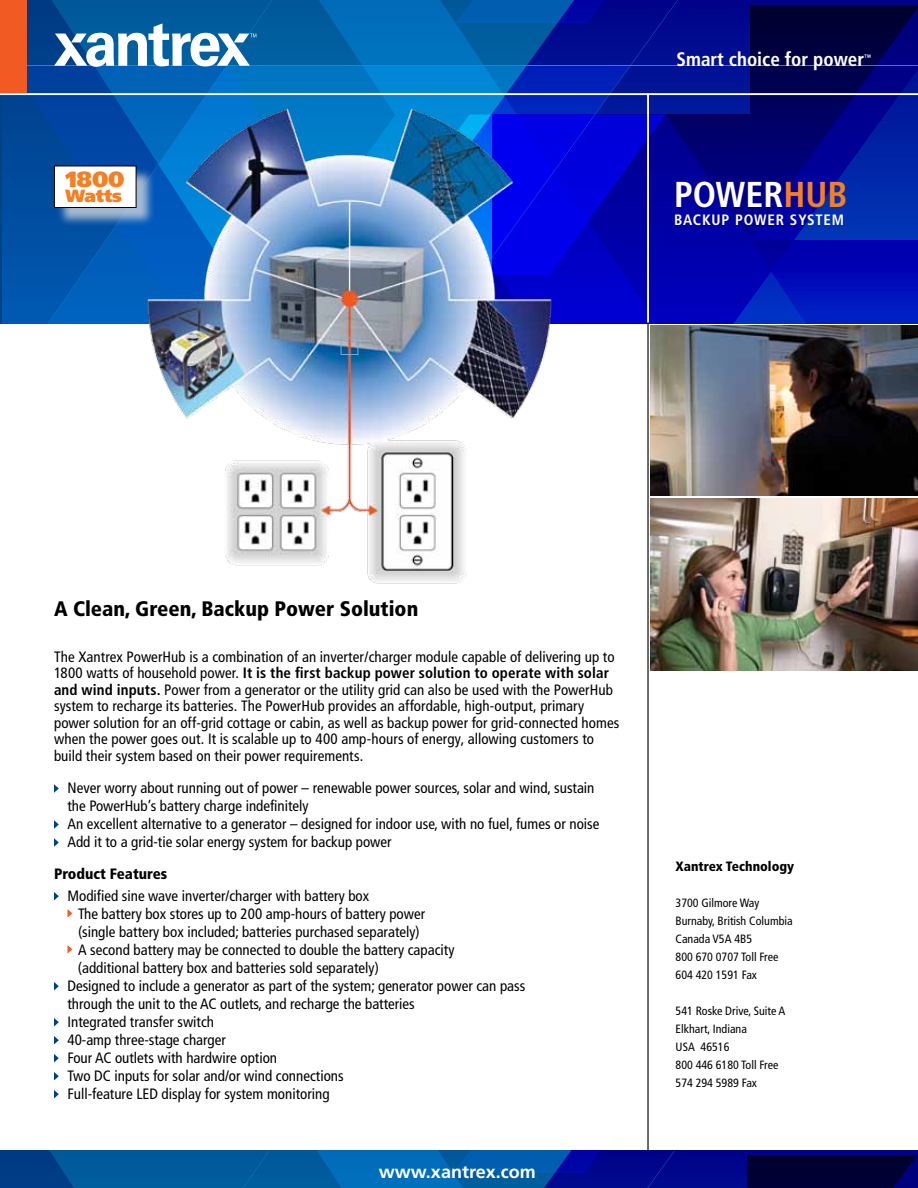
<style>
.page{position:relative;width:918px;height:1188px;background:#fff}
.page>*{position:absolute;margin:0;border:0;box-sizing:border-box;transform-origin:0 0}
.t1{font:700 condensed 36px "Frutiger";color:#fff}
.t2{font:900 22.05px "Frutiger";color:#f58023}
.t3{font:900 condensed 21px "Frutiger";color:#000}
.t4{font:700 condensed 19.5px "Frutiger";color:#fff}
.t5{font:700 18px "Frutiger";color:#fff}
.t6{font:900 17.7px "Frutiger";color:#f58023}
.t7{font:condensed 15px/16.5px "Frutiger";color:#000}
.t8{font:700 condensed 15px "Frutiger";letter-spacing:.06em;color:#fff}
.t9{font:900 condensed 15px "Frutiger";color:#000}
.t10{font:900 condensed 13.5px "Frutiger";color:#000}
.t11{font:condensed 12px/18px "Frutiger";color:#000}
.t12{font:700 condensed 7.8px "Frutiger";color:#fff;scale:.88 1}
.s1{color:#f58023}
.s2{font-weight:700}
</style>
<div class="page">
<svg style="left:678px;top:0;width:240px;height:115px;background:#000d92"></svg>
<svg style="left:273px;top:0;width:171px;height:66px;background:#0068b0"></svg>
<svg style="left:750px;top:5px;width:168px;height:110px;background:#000252"></svg>
<svg style="left:678px;top:115px;width:240px;height:208px;background:#000ca1"></svg>
<svg style="left:273px;top:67px;width:171px;height:39px;background:#007dca"></svg>
<svg style="left:2px;top:0;width:271px;height:323px;background:#004b9d"></svg>
<svg style="left:444px;top:0;width:234px;height:323px;background:#001ab5"></svg>
<svg style="left:48px;top:0;width:224px;height:323px;background:#0057ab"></svg>
<hr style="left:2px;top:66px;width:916px;height:1px;background:#2484c6">
<div style="left:0;top:0;width:27px;height:94px;background:#f15a22"></div>
<svg style="left:54px;top:23px;width:202px;height:44px"></svg>
<hr style="left:0;top:93px;width:918px;height:2px;background:#fff">
<hr style="left:647px;top:93px;width:2px;height:229px;background:#fff">
<hr style="left:647px;top:324px;width:2px;height:864px;background:#636466">
<svg style="left:0;top:1151px;width:918px;height:37px;background:#00398c"></svg>
<img style="left:145px;top:106px;width:409px;height:478px">
<div style="left:341px;top:338px;width:17px;height:17px;border:1px solid #7aaedd"></div>
<img style="left:650px;top:326px;width:268px;height:170px">
<img style="left:650px;top:499px;width:268px;height:171px">
<svg style="left:54px;top:784px;width:5px;height:9px"></svg>
<svg style="left:54px;top:820px;width:5px;height:9px"></svg>
<svg style="left:54px;top:838px;width:5px;height:9px"></svg>
<svg style="left:54px;top:892px;width:5px;height:8px"></svg>
<svg style="left:68px;top:909px;width:4px;height:8px"></svg>
<svg style="left:68px;top:945px;width:4px;height:8px"></svg>
<svg style="left:54px;top:982px;width:5px;height:8px"></svg>
<svg style="left:54px;top:1018px;width:5px;height:8px"></svg>
<svg style="left:54px;top:1036px;width:5px;height:8px"></svg>
<svg style="left:54px;top:1054px;width:5px;height:8px"></svg>
<svg style="left:54px;top:1072px;width:5px;height:8px"></svg>
<svg style="left:54px;top:1090px;width:5px;height:8px"></svg>
<div style="left:56px;top:168px;width:99px;height:58px;background:#dcddde;opacity:.75"></div>
<div style="left:54px;top:166px;width:82px;height:41px;background:#fff"></div>
<div style="left:54px;top:166px;width:83px;height:42px;border:1px solid #000"></div>
<h2 class="t2" style="left:65px;top:165px;width:61px">1800</h2>
<p class="t6" style="left:65px;top:185px;width:58px">Watts</p>
<h3 class="t4" style="left:677px;top:47px;width:189px">Smart choice for power</h3>
<p class="t12" style="left:864px;top:52px;width:9px">™</p>
<h1 class="t1" style="left:674px;top:173px;width:175px">POWER<span class="s1">HUB</span></h1>
<p class="t8" style="left:674px;top:211px;width:171px">BACKUP POWER SYSTEM</p>
<h3 class="t3" style="left:54px;top:597px;width:366px">A Clean, Green, Backup Power Solution</h3>
<p class="t7" style="left:54px;top:648px;width:567px">The Xantrex PowerHub is a combination of an inverter/charger module capable of delivering up to 1800 watts of household power. <span class="s2">It is the first backup power solution to operate with solar and wind inputs.</span> Power from a generator or the utility grid can also be used with the PowerHub system to recharge its batteries. The PowerHub provides an affordable, high-output, primary power solution for an off-grid cottage or cabin, as well as backup power for grid-connected homes when the power goes out. It is scalable up to 400 amp-hours of energy, allowing customers to build their system based on their power requirements.</p>
<p class="t7" style="left:68px;top:779px;width:533px;line-height:18px">Never worry about running out of power – renewable power sources, solar and wind, sustain the PowerHub’s battery charge indefinitely<br>An excellent alternative to a generator – designed for indoor use, with no fuel, fumes or noise Add it to a grid-tie solar energy system for backup power</p>
<p class="t9" style="left:54px;top:865px;width:115px">Product Features</p>
<p class="t7" style="left:68px;top:888px;width:303px">Modified sine wave inverter/charger with battery box</p>
<p class="t7" style="left:78px;top:906px;width:349px">The battery box stores up to 200 amp-hours of battery power</p>
<p class="t7" style="left:78px;top:924px;width:343px">(single battery box included; batteries purchased separately)</p>
<p class="t7" style="left:78px;top:942px;width:378px">A second battery may be connected to double the battery capacity</p>
<p class="t7" style="left:78px;top:960px;width:302px">(additional battery box and batteries sold separately)</p>
<p class="t7" style="left:68px;top:978px;width:459px">Designed to include a generator as part of the system; generator power can pass</p>
<p class="t7" style="left:68px;top:996px;width:349px">through the unit to the AC outlets, and recharge the batteries</p>
<p class="t7" style="left:68px;top:1014px;width:148px">Integrated transfer switch</p>
<p class="t7" style="left:68px;top:1032px;width:160px">40-amp three-stage charger</p>
<p class="t7" style="left:68px;top:1050px;width:211px">Four AC outlets with hardwire option</p>
<p class="t7" style="left:68px;top:1068px;width:278px">Two DC inputs for solar and/or wind connections</p>
<p class="t7" style="left:68px;top:1086px;width:264px">Full-feature LED display for system monitoring</p>
<p class="t5" style="left:379px;top:1161px;width:158px">www.xantrex.com</p>
<p class="t10" style="left:676px;top:858px;width:120px">Xantrex Technology</p>
<p class="t11" style="left:676px;top:894px;width:119px">3700 Gilmore Way<br>Burnaby, British Columbia<br>Canada V5A 4B5<br>800 670 0707 Toll Free<br>604 420 1591 Fax</p>
<p class="t11" style="left:676px;top:1002px;width:111px">541 Roske Drive, Suite A<br>Elkhart, Indiana<br>USA 46516<br>800 446 6180 Toll Free<br>574 294 5989 Fax</p>
</div>
